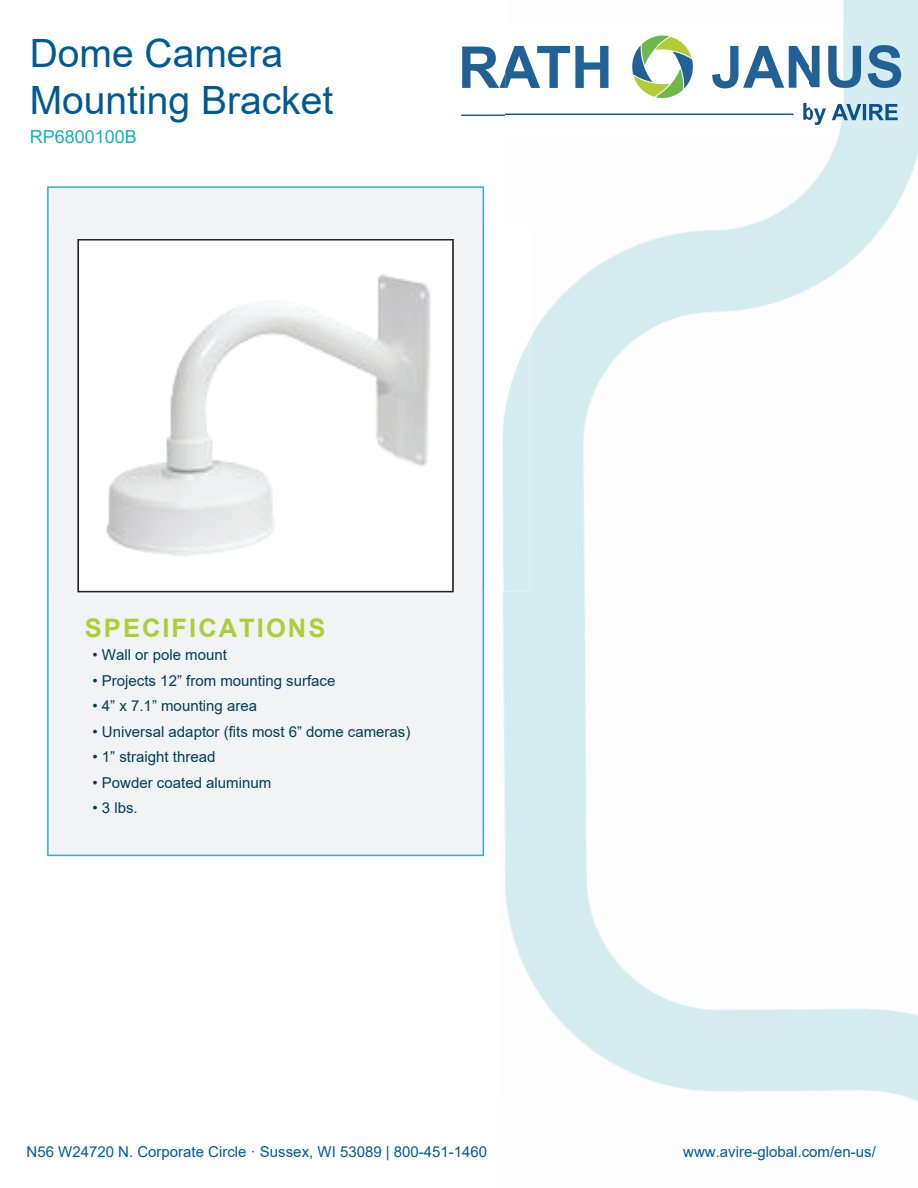
<style>
.page{position:relative;width:918px;height:1188px;background:#fff}
.page>*{position:absolute;margin:0;border:0;box-sizing:border-box;transform-origin:0 0}
.t1{font:39px/46.8px "Arial";color:#015a92}
.t2{font:700 25.5px "Arial";letter-spacing:.08em;color:#abcf38}
.t3{font:18px "Arial";color:#0eb2c1}
.t4{font:15px "Arial";color:#023d54}
.t5{font:15px "Arial";color:#015a92}
</style>
<div class="page">
<div style="left:47px;top:186px;width:437px;height:670px;background:#f2f3f4"></div>
<div style="left:843px;top:0;width:75px;height:51px;background:#d4ecef"></div>
<img style="left:875px;top:51px;width:43px;height:1051px">
<img style="left:503px;top:137px;width:372px;height:955px">
<img style="left:461px;top:26px;width:451px;height:111px">
<div style="left:47px;top:226px;width:437px;height:366px;background:#f2f3f4"></div>
<img style="left:78px;top:239px;width:376px;height:353px">
<img style="left:502px;top:226px;width:31px;height:366px">
<h1 class="t1" style="left:30px;top:30px;width:305px">Dome Camera<br>Mounting Bracket</h1>
<p class="t3" style="left:30px;top:124px;width:109px">RP6800100B</p>
<h2 class="t2" style="left:85px;top:610px;width:242px">SPECIFICATIONS</h2>
<p class="t4" style="left:93px;top:645px;width:136px">• Wall or pole mount</p>
<p class="t4" style="left:93px;top:670px;width:244px">• Projects 12” from mounting surface</p>
<p class="t4" style="left:93px;top:696px;width:166px">• 4” x 7.1” mounting area</p>
<p class="t4" style="left:93px;top:721px;width:319px">• Universal adaptor (fits most 6” dome cameras)</p>
<p class="t4" style="left:93px;top:747px;width:124px">• 1” straight thread</p>
<p class="t4" style="left:93px;top:772px;width:180px">• Powder coated aluminum</p>
<p class="t4" style="left:93px;top:798px;width:47px">• 3 lbs.</p>
<p class="t5" style="left:27px;top:1141px;width:462px">N56 W24720 N. Corporate Circle · Sussex, WI 53089 | 800-451-1460</p>
<p class="t5" style="left:683px;top:1141px;width:194px">www.avire-global.com/en-us/</p>
</div>
